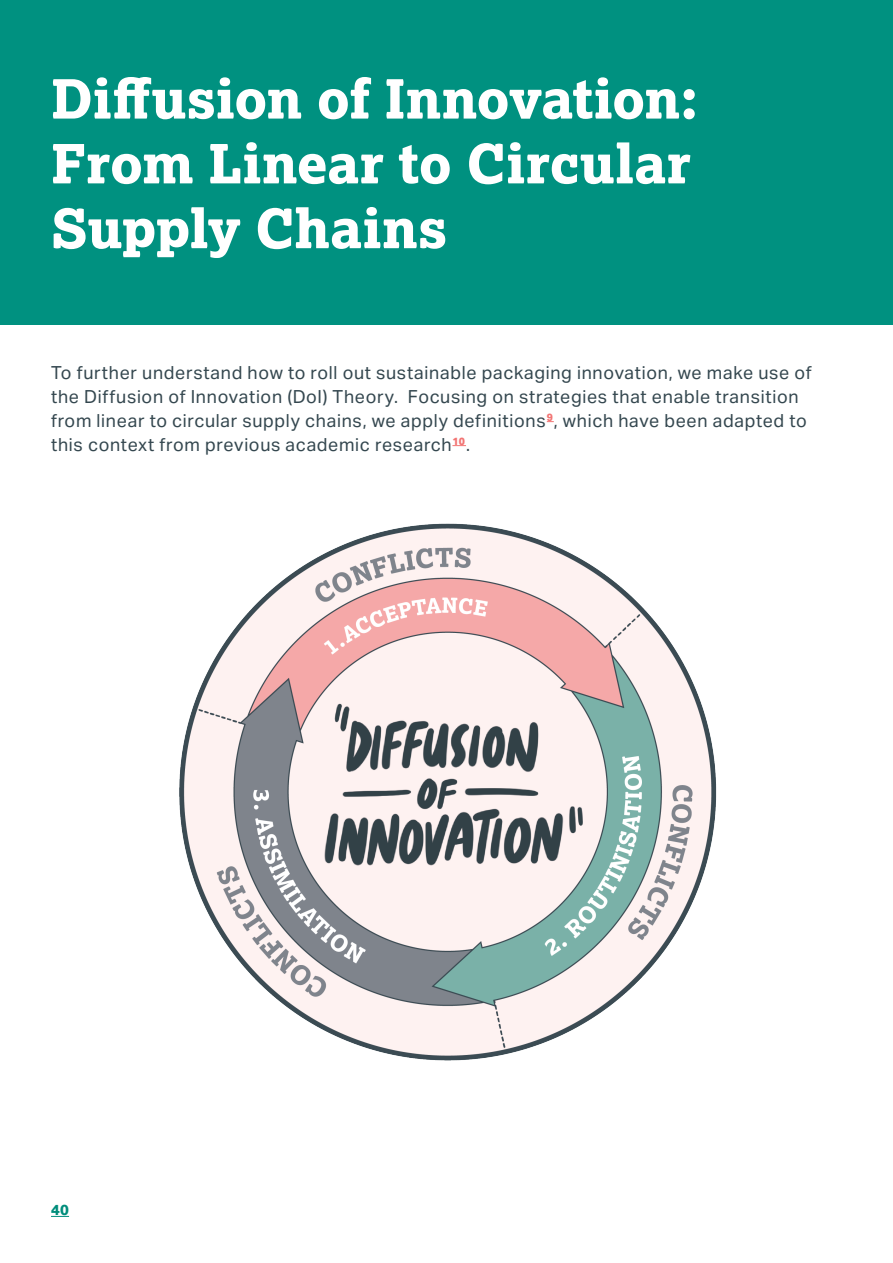
<style>
.page{position:relative;width:893px;height:1263px;background:#fff}
.page>*{position:absolute;margin:0;border:0;box-sizing:border-box;transform-origin:0 0}
.NewHeader0-white{font:800 54px/64.8px "Lexia";letter-spacing:-.005em;color:#fff}
.NewBodyCopy{font:18px/24px "Aktiv Grotesk";letter-spacing:.035em;color:#34474f}
.t1{font:800 15px "Lexia";color:#008d7b}
</style>
<div class="page">
<svg style="left:51px;top:1216px;width:18px;height:1px"></svg>
<div style="left:0;top:0;width:893px;height:324px;background:#009180"></div>
<svg style="left:452px;top:445px;width:14px;height:1px"></svg>
<img style="left:179px;top:523px;width:538px;height:538px">
<p class="NewHeader0-white" style="left:51px;top:65px;width:649px">Diffusion of Innovation:<br>From Linear to Circular<br>Supply Chains</p>
<p class="NewBodyCopy" style="left:51px;top:360px;width:762px">To further understand how to roll out sustainable packaging innovation, we make use of the Diffusion of Innovation (DoI) Theory. Focusing on strategies that enable transition from linear to circular supply chains, we apply definitions<sup>9</sup>, which have been adapted to this context from previous academic research<sup>10</sup>.</p>
<p class="t1" style="left:51px;top:1200px;width:20px">40</p>
</div>
